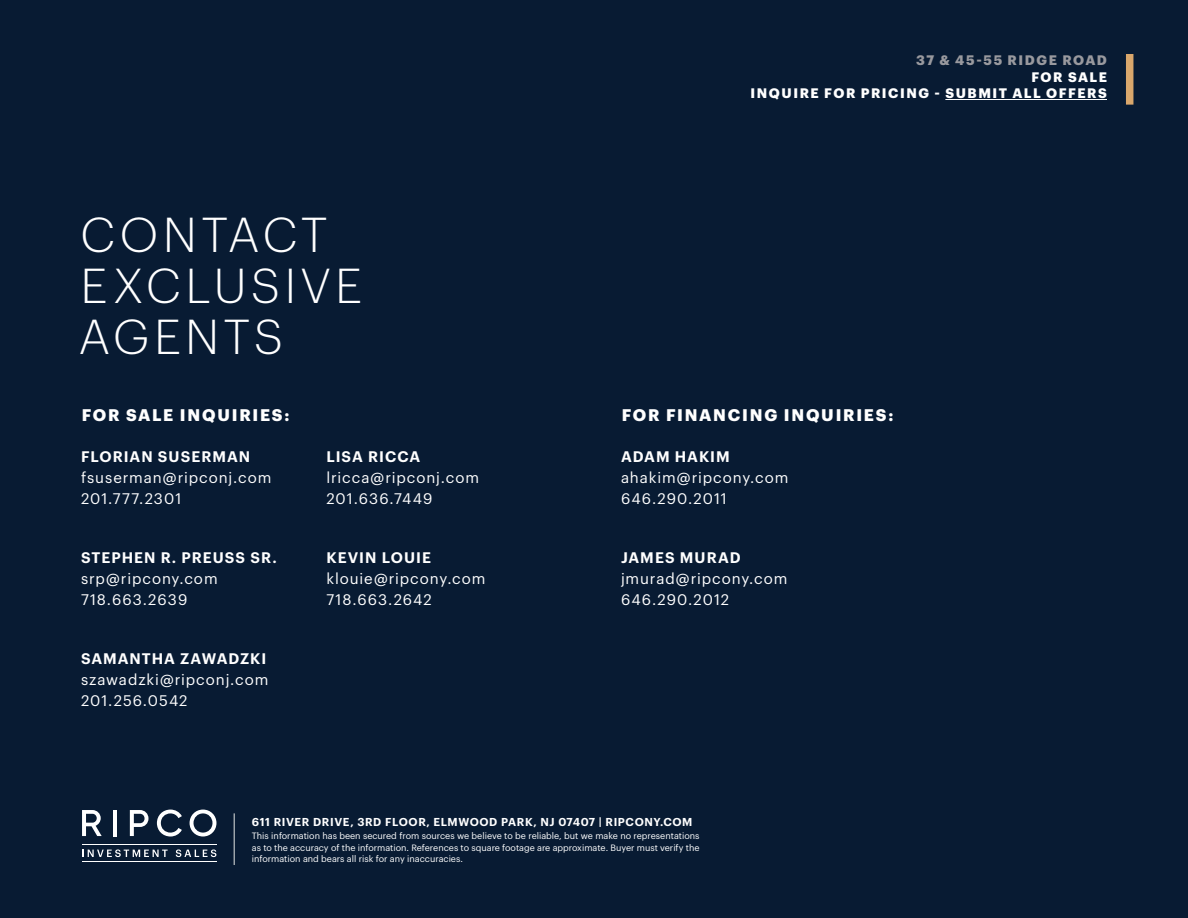
<style>
.page{position:relative;width:1188px;height:918px;background:#081b33}
.page>*{position:absolute;margin:0;border:0;box-sizing:border-box;transform-origin:0 0}
.t1{font:300 48px "Graphik";letter-spacing:.09em;color:#fff}
.t2{font:700 16.5px "Graphik";letter-spacing:.105em;color:#fff}
.t3{font:15px "Graphik";letter-spacing:.065em;color:#fff}
.t4{font:600 15px "Graphik";letter-spacing:.065em;color:#fff}
.t5{font:700 13.5px "Graphik";letter-spacing:.115em;color:#fff}
.t6{font:700 13.5px "Graphik";letter-spacing:.11em;color:#99999e}
.t7{font:600 11.25px "Graphik";letter-spacing:.055em;color:#fff}
.t8{font:9px/11.2px "Graphik";color:#fff;text-align:justify}
</style>
<div class="page">
<hr style="left:234px;top:813px;width:1px;height:52px;background:#e2e4e2">
<hr style="left:945px;top:99px;width:162px;height:1px;background:#fff">
<div style="left:1126px;top:54px;width:7px;height:51px;background:#d9a76c"></div>
<svg style="left:82px;top:810px;width:20px;height:26px"></svg>
<hr style="left:113px;top:810px;width:4px;height:26px;background:#fff">
<svg style="left:157px;top:810px;width:25px;height:27px"></svg>
<svg style="left:190px;top:810px;width:26px;height:27px"></svg>
<svg style="left:130px;top:810px;width:19px;height:26px"></svg>
<hr style="left:82px;top:845px;width:134px;height:1px;background:#fff">
<hr style="left:82px;top:861px;width:134px;height:1px;background:#fff">
<svg style="left:82px;top:849px;width:86px;height:8px"></svg>
<svg style="left:176px;top:849px;width:40px;height:8px"></svg>
<p class="t1" style="left:81px;top:200px;width:249px">CONTACT</p>
<p class="t1" style="left:81px;top:251px;width:283px">EXCLUSIVE</p>
<p class="t1" style="left:79px;top:302px;width:205px">AGENTS</p>
<p class="t2" style="left:82px;top:402px;width:209px">FOR SALE INQUIRIES:</p>
<p class="t4" style="left:81px;top:445px;width:171px">FLORIAN SUSERMAN</p>
<p class="t3" style="left:81px;top:466px;width:192px">fsuserman@ripconj.com</p>
<p class="t3" style="left:81px;top:487px;width:102px">201.777.2301</p>
<p class="t4" style="left:81px;top:546px;width:197px">STEPHEN R. PREUSS SR.</p>
<p class="t3" style="left:81px;top:567px;width:138px">srp@ripcony.com</p>
<p class="t3" style="left:81px;top:588px;width:108px">718.663.2639</p>
<p class="t4" style="left:81px;top:647px;width:187px">SAMANTHA ZAWADZKI</p>
<p class="t3" style="left:81px;top:668px;width:189px">szawadzki@ripconj.com</p>
<p class="t3" style="left:81px;top:689px;width:108px">201.256.0542</p>
<p class="t4" style="left:326px;top:445px;width:95px">LISA RICCA</p>
<p class="t3" style="left:326px;top:466px;width:154px">lricca@ripconj.com</p>
<p class="t3" style="left:326px;top:487px;width:107px">201.636.7449</p>
<p class="t4" style="left:326px;top:546px;width:106px">KEVIN LOUIE</p>
<p class="t3" style="left:326px;top:567px;width:161px">klouie@ripcony.com</p>
<p class="t3" style="left:326px;top:588px;width:107px">718.663.2642</p>
<p class="t6" style="left:916px;top:50px;width:192px">37 &amp; 45-55 RIDGE ROAD</p>
<p class="t5" style="left:1031px;top:66px;width:77px">FOR SALE</p>
<p class="t5" style="left:751px;top:83px;width:358px">INQUIRE FOR PRICING - SUBMIT ALL OFFERS</p>
<p class="t2" style="left:622px;top:402px;width:273px">FOR FINANCING INQUIRIES:</p>
<p class="t4" style="left:621px;top:445px;width:110px">ADAM HAKIM</p>
<p class="t3" style="left:621px;top:466px;width:169px">ahakim@ripcony.com</p>
<p class="t3" style="left:621px;top:487px;width:107px">646.290.2011</p>
<p class="t4" style="left:621px;top:546px;width:121px">JAMES MURAD</p>
<p class="t3" style="left:621px;top:567px;width:168px">jmurad@ripcony.com</p>
<p class="t3" style="left:621px;top:588px;width:110px">646.290.2012</p>
<p class="t7" style="left:252px;top:813px;width:442px">611 RIVER DRIVE, 3RD FLOOR, ELMWOOD PARK, NJ 07407 | RIPCONY.COM</p>
<p class="t8" style="left:252px;top:830px;width:449px">This information has been secured from sources we believe to be reliable, but we make no representations as to the accuracy of the information. References to square footage are approximate. Buyer must verify the information and bears all risk for any inaccuracies.</p>
</div>
